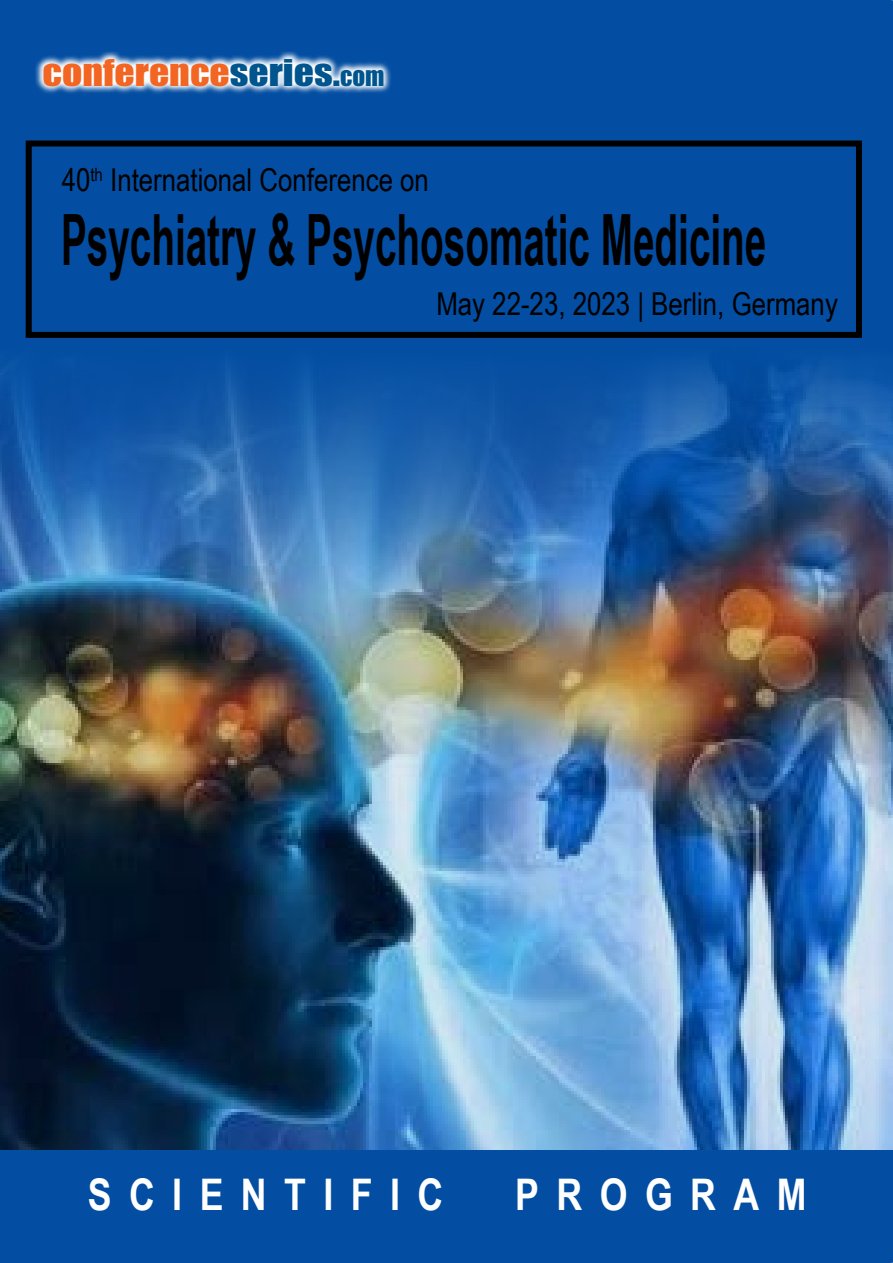
<style>
.page{position:relative;width:893px;height:1263px;background:#034ea2}
.page>*{position:absolute;margin:0;border:0;box-sizing:border-box;transform-origin:0 0}
.t1{font:700 70.8px "Arial Narrow";color:#000;scale:.67 1}
.t2{font:700 43.5px "Arial Narrow";letter-spacing:.4em;color:#fff}
.t3{font:34.05px "Impact";color:#f26522;scale:1.16 1}
.t4{font:31.5px "Arial Narrow";color:#000}
.s1{color:#00558f}
.s2{font-size:24.45px;color:#00558f}
</style>
<div class="page">
<div style="left:26px;top:141px;width:836px;height:197px;border:6px solid #000"></div>
<div style="left:0;top:1132px;width:893px;height:97px;background:#034ea2"></div>
<svg style="left:34px;top:51px;width:357px;height:44px"></svg>
<img style="left:0;top:332px;width:893px;height:817px">
<p class="t3" style="left:43px;top:46px;width:296px">CONFERENCE<span class="s1">SERIES.</span><span class="s2">COM</span></p>
<p class="t4" style="left:62px;top:157px;width:369px">40<sup>th</sup> International Conference on</p>
<h1 class="t1" style="left:61px;top:186px;width:1054px">Psychiatry &amp; Psychosomatic Medicine</h1>
<p class="t4" style="left:436px;top:281px;width:403px">May 22-23, 2023 | Berlin, Germany</p>
<h2 class="t2" style="left:88px;top:1162px;width:357px">SCIENTIFIC</h2>
<h2 class="t2" style="left:515px;top:1162px;width:293px">PROGRAM</h2>
</div>
